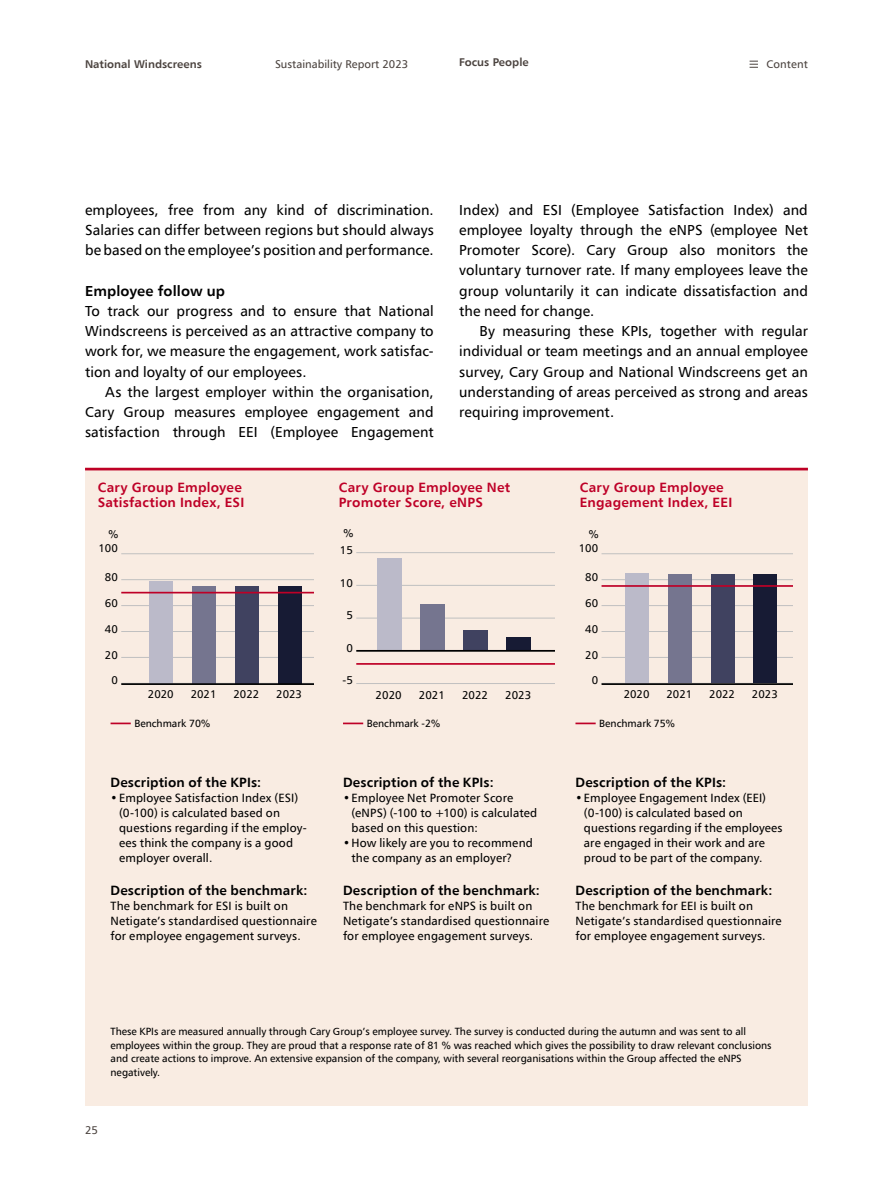
<style>
.page{position:relative;width:893px;height:1191px;background:#fff}
.page>*{position:absolute;margin:0;border:0;box-sizing:border-box;transform-origin:0 0}
.t1{font:14.55px/20.2px "Humanist 777 BT";letter-spacing:.005em;color:#000;text-align:justify}
.t2{font:700 14.55px "Humanist 777 BT";letter-spacing:.005em;color:#000}
.t3{font:700 13.5px "Humanist 777 BT";letter-spacing:.01em;color:#000}
.t4{font:700 13.5px/15px "Humanist 777 BT";letter-spacing:.015em;color:#be0027}
.t5{font:12px/15px "Humanist 777 BT";letter-spacing:.01em;color:#000}
.t6{font:11.4px "Humanist 777 BT";color:#000}
.t7{font:11.25px "Humanist 777 BT";color:#000}
.t8{font:11.25px "Humanist 777 BT";color:#4b433f}
.t9{font:700 11.25px "Humanist 777 BT";color:#4b433f}
.t10{font:10.5px/13.5px "Humanist 777 BT";color:#000}
</style>
<div class="page">
<div style="left:85px;top:468px;width:723px;height:638px;background:#f9ece2"></div>
<hr style="left:121px;top:657px;width:192px;height:1px;background:#c0c0c0">
<hr style="left:121px;top:631px;width:192px;height:1px;background:#c0c0c0">
<hr style="left:121px;top:605px;width:192px;height:1px;background:#c0c0c0">
<hr style="left:121px;top:579px;width:192px;height:1px;background:#c0c0c0">
<hr style="left:121px;top:553px;width:192px;height:1px;background:#c0c0c0">
<div style="left:149px;top:581px;width:24px;height:102px;background:#bbbac9"></div>
<div style="left:192px;top:586px;width:24px;height:97px;background:#75758f"></div>
<div style="left:235px;top:586px;width:24px;height:97px;background:#404260"></div>
<div style="left:278px;top:586px;width:24px;height:97px;background:#171b34"></div>
<hr style="left:121px;top:683px;width:192px;height:2px;background:#000">
<hr style="left:121px;top:592px;width:192px;height:1px;background:#be0027">
<hr style="left:111px;top:722px;width:20px;height:2px;background:#be0027">
<hr style="left:356px;top:683px;width:198px;height:1px;background:#c0c0c0">
<hr style="left:356px;top:618px;width:198px;height:1px;background:#c0c0c0">
<hr style="left:356px;top:585px;width:198px;height:1px;background:#c0c0c0">
<hr style="left:356px;top:552px;width:198px;height:1px;background:#c0c0c0">
<div style="left:377px;top:558px;width:24px;height:92px;background:#bbbac9"></div>
<div style="left:420px;top:604px;width:24px;height:46px;background:#75758f"></div>
<div style="left:463px;top:630px;width:25px;height:20px;background:#404260"></div>
<div style="left:507px;top:637px;width:24px;height:13px;background:#171b34"></div>
<hr style="left:356px;top:650px;width:198px;height:1px;background:#000">
<hr style="left:356px;top:663px;width:198px;height:2px;background:#be0027">
<hr style="left:343px;top:722px;width:20px;height:2px;background:#be0027">
<hr style="left:601px;top:657px;width:191px;height:1px;background:#c0c0c0">
<hr style="left:601px;top:631px;width:191px;height:1px;background:#c0c0c0">
<hr style="left:601px;top:605px;width:191px;height:1px;background:#c0c0c0">
<hr style="left:601px;top:579px;width:191px;height:1px;background:#c0c0c0">
<hr style="left:601px;top:553px;width:191px;height:1px;background:#c0c0c0">
<div style="left:625px;top:573px;width:24px;height:110px;background:#bbbac9"></div>
<div style="left:668px;top:574px;width:24px;height:109px;background:#75758f"></div>
<div style="left:711px;top:574px;width:24px;height:109px;background:#404260"></div>
<div style="left:753px;top:574px;width:24px;height:109px;background:#171b34"></div>
<hr style="left:601px;top:683px;width:191px;height:2px;background:#000">
<hr style="left:601px;top:585px;width:191px;height:2px;background:#be0027">
<hr style="left:575px;top:722px;width:21px;height:2px;background:#be0027">
<hr style="left:85px;top:468px;width:723px;height:2px;background:#be0027">
<svg style="left:750px;top:61px;width:8px;height:7px"></svg>
<p class="t9" style="left:85px;top:57px;width:118px">National Windscreens</p>
<p class="t8" style="left:275px;top:57px;width:135px">Sustainability Report 2023</p>
<p class="t9" style="left:459px;top:55px;width:71px">Focus People</p>
<p class="t8" style="left:767px;top:57px;width:43px">Content</p>
<p class="t1" style="left:85px;top:199px;width:350px">employees, free from any kind of discrimination.<br>Salaries can differ between regions but should always be based on the employee’s position and performance.</p>
<p class="t2" style="left:85px;top:281px;width:142px">Employee follow up</p>
<p class="t1" style="left:85px;top:300px;width:350px">To track our progress and to ensure that National Windscreens is perceived as an attractive company to work for, we measure the engagement, work satisfac&shy;tion and loyalty of our employees.</p>
<p class="t1" style="left:85px;top:381px;width:350px;text-indent:20px">As the largest employer within the organisation, Cary Group measures employee engagement and satisfaction through EEI (Employee Engagement</p>
<p class="t1" style="left:459px;top:199px;width:350px">Index) and ESI (Employee Satisfaction Index) and employee loyalty through the eNPS (employee Net Promoter Score). Cary Group also monitors the voluntary turnover rate. If many employees leave the group voluntarily it can indicate dissatisfaction and the need for change.</p>
<p class="t1" style="left:459px;top:321px;width:350px;text-indent:20px">By measuring these KPIs, together with regular individual or team meetings and an annual employee survey, Cary Group and National Windscreens get an understanding of areas perceived as strong and areas requiring improvement.</p>
<p class="t4" style="left:98px;top:479px;width:148px">Cary Group Employee<br>Satisfaction Index, ESI</p>
<p class="t4" style="left:339px;top:479px;width:173px">Cary Group Employee Net<br>Promoter Score, eNPS</p>
<p class="t4" style="left:580px;top:479px;width:154px">Cary Group Employee<br>Engagement Index, EEI</p>
<p class="t7" style="left:108px;top:527px;width:11px">%</p>
<p class="t6" style="left:343px;top:526px;width:11px">%</p>
<p class="t7" style="left:589px;top:527px;width:11px">%</p>
<p class="t7" style="left:99px;top:541px;width:21px">100</p>
<p class="t6" style="left:340px;top:543px;width:15px">15</p>
<p class="t7" style="left:579px;top:541px;width:21px">100</p>
<p class="t7" style="left:105px;top:570px;width:14px">80</p>
<p class="t6" style="left:340px;top:575px;width:15px">10</p>
<p class="t7" style="left:585px;top:570px;width:14px">80</p>
<p class="t7" style="left:105px;top:596px;width:14px">60</p>
<p class="t7" style="left:585px;top:596px;width:14px">60</p>
<p class="t6" style="left:346px;top:608px;width:8px">5</p>
<p class="t7" style="left:105px;top:622px;width:14px">40</p>
<p class="t7" style="left:585px;top:622px;width:14px">40</p>
<p class="t7" style="left:105px;top:648px;width:14px">20</p>
<p class="t6" style="left:346px;top:641px;width:8px">0</p>
<p class="t7" style="left:585px;top:648px;width:14px">20</p>
<p class="t7" style="left:111px;top:673px;width:8px">0</p>
<p class="t6" style="left:343px;top:673px;width:12px">-5</p>
<p class="t7" style="left:592px;top:673px;width:8px">0</p>
<p class="t7" style="left:148px;top:687px;width:27px">2020</p>
<p class="t7" style="left:191px;top:687px;width:27px">2021</p>
<p class="t7" style="left:233px;top:687px;width:27px">2022</p>
<p class="t7" style="left:276px;top:687px;width:27px">2023</p>
<p class="t6" style="left:376px;top:687px;width:28px">2020</p>
<p class="t6" style="left:419px;top:687px;width:28px">2021</p>
<p class="t6" style="left:462px;top:687px;width:28px">2022</p>
<p class="t6" style="left:505px;top:687px;width:28px">2023</p>
<p class="t7" style="left:624px;top:687px;width:27px">2020</p>
<p class="t7" style="left:666px;top:687px;width:27px">2021</p>
<p class="t7" style="left:709px;top:687px;width:27px">2022</p>
<p class="t7" style="left:752px;top:687px;width:27px">2023</p>
<p class="t10" style="left:134px;top:716px;width:77px">Benchmark 70%</p>
<p class="t10" style="left:367px;top:716px;width:75px">Benchmark -2%</p>
<p class="t10" style="left:599px;top:716px;width:77px">Benchmark 75%</p>
<p class="t3" style="left:111px;top:773px;width:152px">Description of the KPIs:</p>
<p class="t5" style="left:119px;top:790px;width:189px;text-indent:-9px">•Employee Satisfaction Index (ESI) (0-100) is calculated based on questions regarding if the employ&shy;ees think the company is a good employer overall.</p>
<p class="t3" style="left:111px;top:881px;width:198px">Description of the benchmark:</p>
<p class="t5" style="left:111px;top:898px;width:208px">The benchmark for ESI is built on<br>Netigate’s standardised questionnaire for employee engagement surveys.</p>
<p class="t3" style="left:343px;top:773px;width:152px">Description of the KPIs:</p>
<p class="t5" style="left:351px;top:790px;width:187px;text-indent:-9px">•Employee Net Promoter Score (eNPS) (-100 to +100) is calculated based on this question:</p>
<p class="t5" style="left:351px;top:835px;width:183px;text-indent:-9px">•How likely are you to recommend the company as an employer?</p>
<p class="t3" style="left:343px;top:881px;width:198px">Description of the benchmark:</p>
<p class="t5" style="left:343px;top:898px;width:208px">The benchmark for eNPS is built on<br>Netigate’s standardised questionnaire for employee engagement surveys.</p>
<p class="t3" style="left:575px;top:773px;width:152px">Description of the KPIs:</p>
<p class="t5" style="left:584px;top:790px;width:200px;text-indent:-9px">•Employee Engagement Index (EEI) (0-100) is calculated based on questions regarding if the employees are engaged in their work and are proud to be part of the company.</p>
<p class="t3" style="left:575px;top:881px;width:198px">Description of the benchmark:</p>
<p class="t5" style="left:575px;top:898px;width:208px">The benchmark for EEI is built on<br>Netigate’s standardised questionnaire for employee engagement surveys.</p>
<p class="t10" style="left:111px;top:1024px;width:662px">These KPIs are measured annually through Cary Group’s employee survey. The survey is conducted during the autumn and was sent to all employees within the group. They are proud that a response rate of 81 % was reached which gives the possibility to draw relevant conclusions and create actions to improve. An extensive expansion of the company, with several reorganisations within the Group affected the eNPS negatively.</p>
<p class="t8" style="left:85px;top:1122px;width:14px">25</p>
</div>
